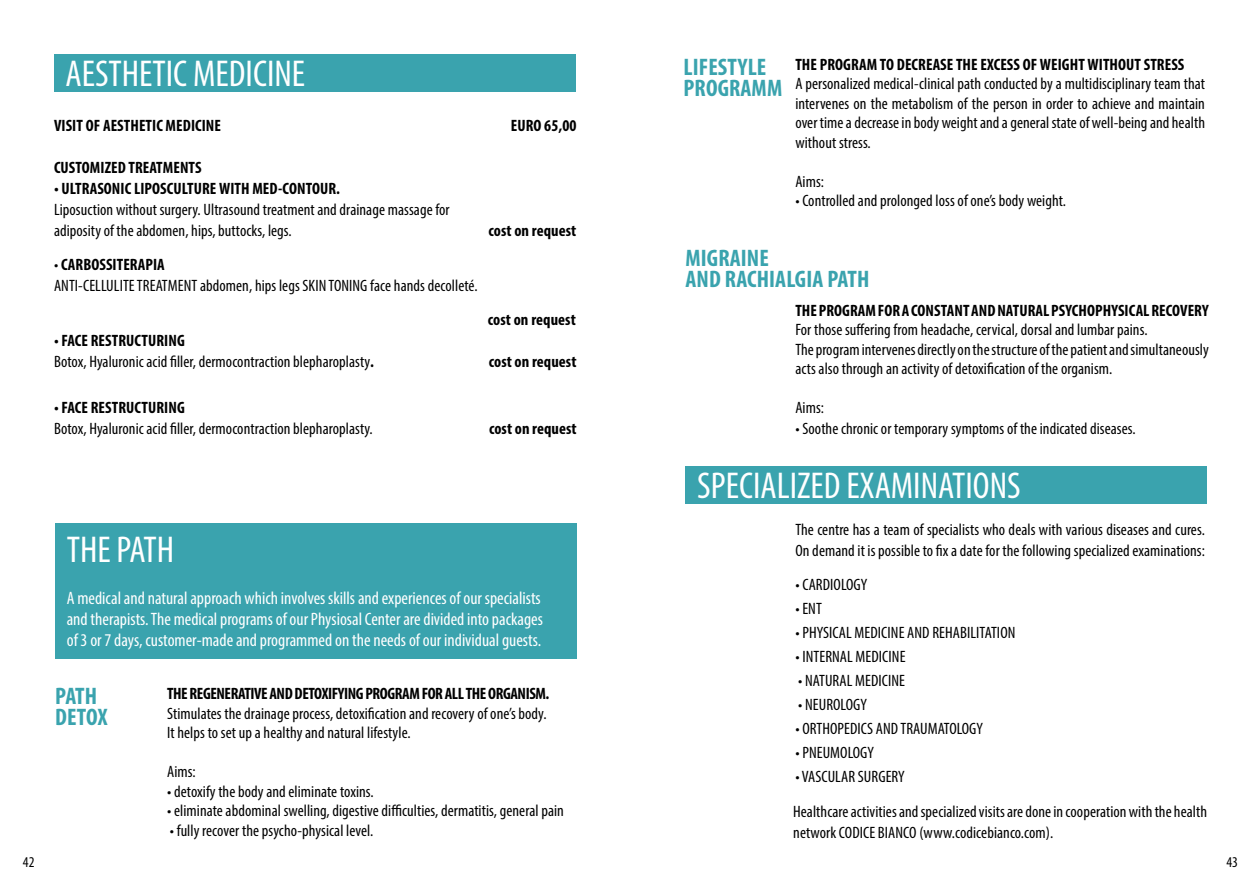
<style>
.page{position:relative;width:1259px;height:893px;background:#fff}
.page>*{position:absolute;margin:0;border:0;box-sizing:border-box;transform-origin:0 0}
.t1{font:condensed 37.5px "Myriad Pro";color:#fff}
.t2{font:700 condensed 24px/21px "Myriad Pro";letter-spacing:.005em;color:#3aa3ae}
.t3{font:condensed 18px/21px "Myriad Pro";color:#fff}
.t4{font:condensed 16.5px/19.5px "Myriad Pro";letter-spacing:.005em;color:#000}
.t5{font:700 condensed 16.5px "Myriad Pro";letter-spacing:.005em;color:#000}
.t6{font:700 condensed 16.5px "Myriad Pro";letter-spacing:-.025em;color:#000}
.t7{font:condensed 15px "Myriad Pro";color:#000}
.s1{font-weight:700}
</style>
<div class="page">
<div style="left:54px;top:54px;width:521px;height:38px;background:#3aa3ae"></div>
<div style="left:55px;top:523px;width:522px;height:135px;background:#3aa3ae"></div>
<div style="left:685px;top:466px;width:521px;height:38px;background:#3aa3ae"></div>
<h1 class="t1" style="left:65px;top:50px;width:241px">AESTHETIC MEDICINE</h1>
<p class="t5" style="left:54px;top:115px;width:169px">VISIT OF AESTHETIC MEDICINE</p>
<p class="t5" style="left:511px;top:115px;width:67px">EURO 65,00</p>
<p class="t5" style="left:54px;top:157px;width:149px">CUSTOMIZED TREATMENTS</p>
<p class="t5" style="left:54px;top:178px;width:287px">• ULTRASONIC LIPOSCULTURE WITH MED-CONTOUR.</p>
<p class="t4" style="left:54px;top:199px;width:397px;line-height:21px">Liposuction without surgery. Ultrasound treatment and drainage massage for adiposity of the abdomen, hips, buttocks, legs.</p>
<p class="t5" style="left:488px;top:220px;width:89px">cost on request</p>
<p class="t4" style="left:54px;top:254px;width:425px;line-height:21px">• <span class="s1">CARBOSSITERAPIA<br></span>ANTI-CELLULITE TREATMENT abdomen, hips legs SKIN TONING face hands decolleté.</p>
<p class="t4" style="left:54px;top:330px;width:321px;line-height:21px"><span class="s1">• FACE RESTRUCTURING<br></span>Botox, Hyaluronic acid filler, dermocontraction blepharoplasty<span class="s1">.</span></p>
<p class="t5" style="left:488px;top:309px;width:90px">cost on request</p>
<p class="t5" style="left:489px;top:351px;width:89px">cost on request</p>
<p class="t5" style="left:54px;top:397px;width:132px">• FACE RESTRUCTURING</p>
<p class="t4" style="left:54px;top:419px;width:320px">Botox, Hyaluronic acid filler, dermocontraction blepharoplasty.</p>
<p class="t5" style="left:489px;top:418px;width:89px">cost on request</p>
<h1 class="t1" style="left:67px;top:527px;width:109px">THE PATH</h1>
<p class="t3" style="left:67px;top:587px;width:478px">A medical and natural approach which involves skills and experiences of our specialists and therapists. The medical programs of our Physiosal Center are divided into packages of 3 or 7 days, customer-made and programmed on the needs of our individual guests.</p>
<p class="t6" style="left:167px;top:683px;width:384px">THE REGENERATIVE AND DETOXIFYING PROGRAM FOR ALL THE ORGANISM.</p>
<p class="t4" style="left:167px;top:703px;width:381px">Stimulates the drainage process, detoxification and recovery of one’s body.<br>It helps to set up a healthy and natural lifestyle.</p>
<p class="t4" style="left:167px;top:762px;width:30px">Aims:</p>
<p class="t4" style="left:167px;top:781px;width:208px">• detoxify the body and eliminate toxins.</p>
<p class="t4" style="left:167px;top:801px;width:398px">• eliminate abdominal swelling, digestive difficulties, dermatitis, general pain</p>
<p class="t4" style="left:170px;top:820px;width:205px">• fully recover the psycho-physical level.</p>
<h2 class="t2" style="left:55px;top:685px;width:54px">PATH<br>DETOX</h2>
<h2 class="t2" style="left:683px;top:56px;width:100px">LIFESTYLE<br>PROGRAMM</h2>
<p class="t5" style="left:795px;top:54px;width:390px">THE PROGRAM TO DECREASE THE EXCESS OF WEIGHT WITHOUT STRESS</p>
<p class="t4" style="left:795px;top:74px;width:411px;text-align:justify">A personalized medical-clinical path conducted by a multidisciplinary team that intervenes on the metabolism of the person in order to achieve and maintain over time a decrease in body weight and a general state of well-being and health without stress.</p>
<p class="t4" style="left:795px;top:171px;width:30px">Aims:</p>
<p class="t4" style="left:795px;top:191px;width:272px">• Controlled and prolonged loss of one’s body weight.</p>
<h2 class="t2" style="left:685px;top:247px;width:185px">MIGRAINE<br>AND RACHIALGIA PATH</h2>
<p class="t5" style="left:795px;top:300px;width:415px">THE PROGRAM FOR A CONSTANT AND NATURAL PSYCHOPHYSICAL RECOVERY</p>
<p class="t4" style="left:795px;top:320px;width:415px">For those suffering from headache, cervical, dorsal and lumbar pains.<br>The program intervenes directly on the structure of the patient and simultaneously acts also through an activity of detoxification of the organism.</p>
<p class="t4" style="left:795px;top:398px;width:30px">Aims:</p>
<p class="t4" style="left:795px;top:419px;width:342px">• Soothe chronic or temporary symptoms of the indicated diseases.</p>
<h1 class="t1" style="left:697px;top:463px;width:325px">SPECIALIZED EXAMINATIONS</h1>
<p class="t4" style="left:795px;top:519px;width:411px;line-height:21px">The centre has a team of specialists who deals with various diseases and cures.<br>On demand it is possible to fix a date for the following specialized examinations:</p>
<p class="t4" style="left:795px;top:575px;width:73px">• CARDIOLOGY</p>
<p class="t4" style="left:795px;top:599px;width:28px">• ENT</p>
<p class="t4" style="left:795px;top:623px;width:222px">• PHYSICAL MEDICINE AND REHABILITATION</p>
<p class="t4" style="left:795px;top:647px;width:112px">• INTERNAL MEDICINE</p>
<p class="t4" style="left:798px;top:671px;width:109px">• NATURAL MEDICINE</p>
<p class="t4" style="left:798px;top:695px;width:70px">• NEUROLOGY</p>
<p class="t4" style="left:795px;top:719px;width:189px">• ORTHOPEDICS AND TRAUMATOLOGY</p>
<p class="t4" style="left:795px;top:743px;width:80px">• PNEUMOLOGY</p>
<p class="t4" style="left:793px;top:759px;width:415px;line-height:34.7px">• VASCULAR SURGERY<br>Healthcare activities and specialized visits are done in cooperation with the health</p>
<p class="t4" style="left:793px;top:823px;width:261px">network CODICE BIANCO (www.codicebianco.com).</p>
<p class="t7" style="left:23px;top:853px;width:13px">42</p>
<p class="t7" style="left:1226px;top:853px;width:13px">43</p>
</div>
